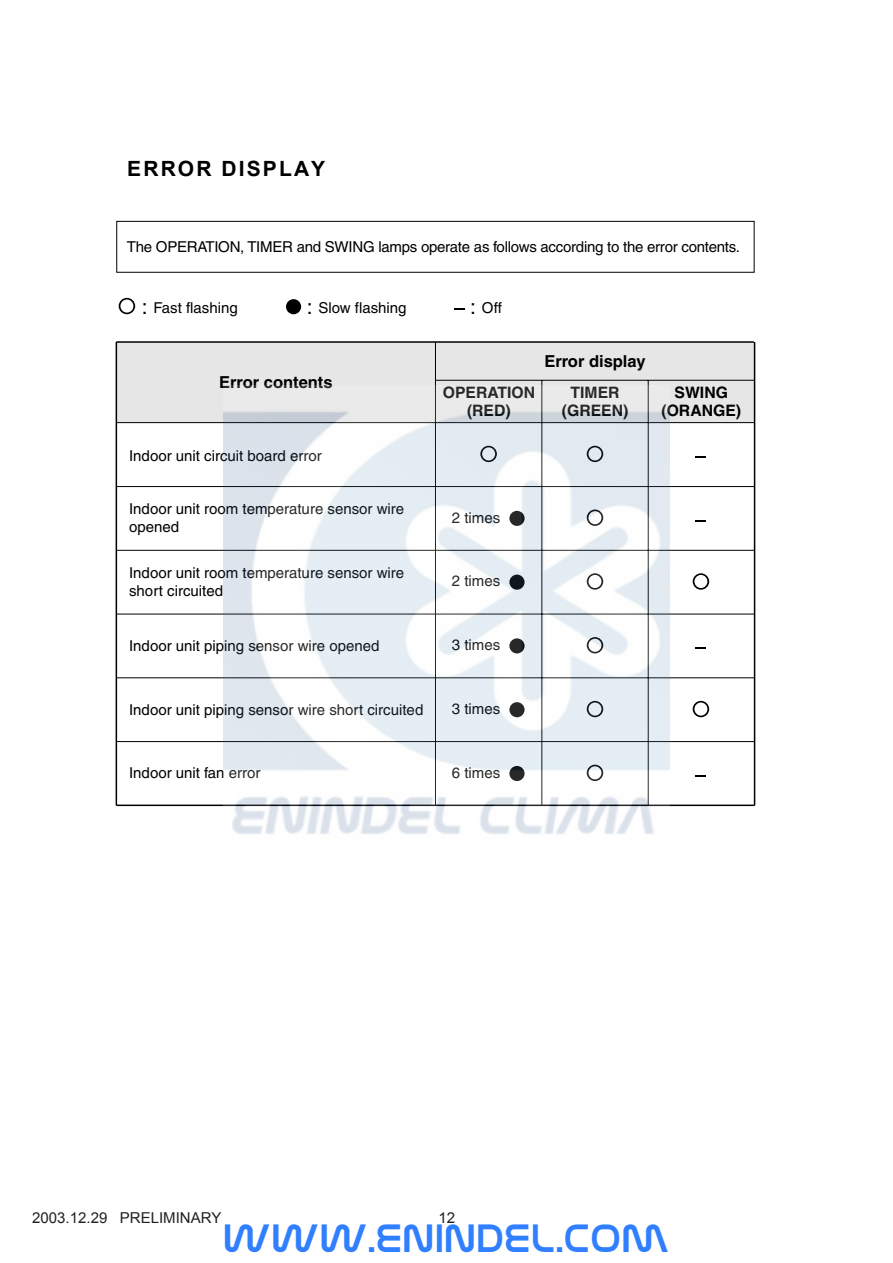
<style>
.page{position:relative;width:893px;height:1263px;background:#fff}
.page>*{position:absolute;margin:0;border:0;box-sizing:border-box;transform-origin:0 0}
.t1{font:40.05px "Nasalization Rg";color:#307fff}
.t2{font:700 21px "Arial";letter-spacing:.1em;color:#000}
.t3{font:700 16.5px "Helvetica";color:#000}
.t4{font:700 15.75px "Helvetica";color:#000}
.t5{font:15px/18px "Helvetica";color:#000}
.t6{font:15px "Arial";color:#231f20}
.s1{font-size:21px}
</style>
<div class="page">
<div style="left:116px;top:221px;width:638px;height:52px;border:1px solid #000"></div>
<div style="left:435px;top:342px;width:319px;height:38px;background:#e6e6e6"></div>
<div style="left:435px;top:380px;width:319px;height:43px;background:#e6e6e6"></div>
<div style="left:116px;top:342px;width:319px;height:81px;background:#e6e6e6"></div>
<svg style="left:695px;top:456px;width:11px;height:2px"></svg>
<svg style="left:692px;top:573px;width:17px;height:17px"></svg>
<svg style="left:695px;top:647px;width:11px;height:2px"></svg>
<svg style="left:692px;top:701px;width:17px;height:16px"></svg>
<hr style="left:116px;top:341px;width:637px;height:2px;background:#000">
<hr style="left:116px;top:342px;width:1px;height:463px;background:#000">
<hr style="left:753px;top:342px;width:2px;height:463px;background:#000">
<hr style="left:116px;top:422px;width:638px;height:1px;background:#000">
<hr style="left:116px;top:486px;width:638px;height:1px;background:#000">
<hr style="left:116px;top:550px;width:638px;height:1px;background:#000">
<hr style="left:116px;top:614px;width:638px;height:1px;background:#000">
<hr style="left:116px;top:677px;width:638px;height:1px;background:#000">
<hr style="left:116px;top:741px;width:638px;height:1px;background:#000">
<hr style="left:435px;top:342px;width:1px;height:463px;background:#000">
<hr style="left:435px;top:380px;width:319px;height:1px;background:#000">
<hr style="left:541px;top:380px;width:1px;height:425px;background:#000">
<hr style="left:647px;top:380px;width:1px;height:425px;background:#000">
<svg style="left:119px;top:298px;width:16px;height:16px"></svg>
<div style="left:286px;top:299px;width:15px;height:15px;background:#000;border-radius:50%"></div>
<svg style="left:454px;top:308px;width:10px;height:2px"></svg>
<hr style="left:116px;top:805px;width:638px;height:1px;background:#000">
<img style="left:223px;top:386px;width:446px;height:448px">
<h2 class="t2" style="left:127px;top:154px;width:199px">ERROR DISPLAY</h2>
<p class="t5" style="left:127px;top:238px;width:614px">The OPERATION, TIMER and SWING lamps operate as follows according to the error contents.</p>
<p class="t5" style="left:142px;top:299px;width:97px"><span class="s1">:</span> Fast flashing</p>
<p class="t5" style="left:307px;top:299px;width:101px"><span class="s1">:</span> Slow flashing</p>
<p class="t5" style="left:470px;top:299px;width:33px"><span class="s1">:</span> Off</p>
<p class="t3" style="left:544px;top:351px;width:103px">Error display</p>
<p class="t3" style="left:219px;top:372px;width:115px">Error contents</p>
<p class="t5" style="left:129px;top:447px;width:194px">Indoor unit circuit board error</p>
<p class="t5" style="left:129px;top:500px;width:276px">Indoor unit room temperature sensor wire opened</p>
<p class="t5" style="left:129px;top:564px;width:276px">Indoor unit room temperature sensor wire short circuited</p>
<p class="t5" style="left:129px;top:637px;width:252px">Indoor unit piping sensor wire opened</p>
<p class="t5" style="left:129px;top:700px;width:296px">Indoor unit piping sensor wire short circuited</p>
<p class="t5" style="left:129px;top:764px;width:133px">Indoor unit fan error</p>
<p class="t4" style="left:443px;top:383px;width:94px">OPERATION</p>
<p class="t4" style="left:570px;top:383px;width:51px">TIMER</p>
<p class="t4" style="left:674px;top:383px;width:55px">SWING</p>
<p class="t4" style="left:467px;top:401px;width:45px">(RED)</p>
<p class="t4" style="left:562px;top:401px;width:68px">(GREEN)</p>
<p class="t4" style="left:661px;top:401px;width:81px">(ORANGE)</p>
<p class="t5" style="left:452px;top:508px;width:50px">2 times</p>
<p class="t5" style="left:452px;top:572px;width:50px">2 times</p>
<p class="t5" style="left:452px;top:636px;width:50px">3 times</p>
<p class="t5" style="left:452px;top:700px;width:50px">3 times</p>
<p class="t5" style="left:452px;top:763px;width:50px">6 times</p>
<p class="t6" style="left:32px;top:1208px;width:190px">2003.12.29 PRELIMINARY</p>
<p class="t6" style="left:438px;top:1208px;width:18px">12</p>
<h1 class="t1" style="left:223px;top:1215px;width:448px">WWW.ENINDEL.COM</h1>
</div>
